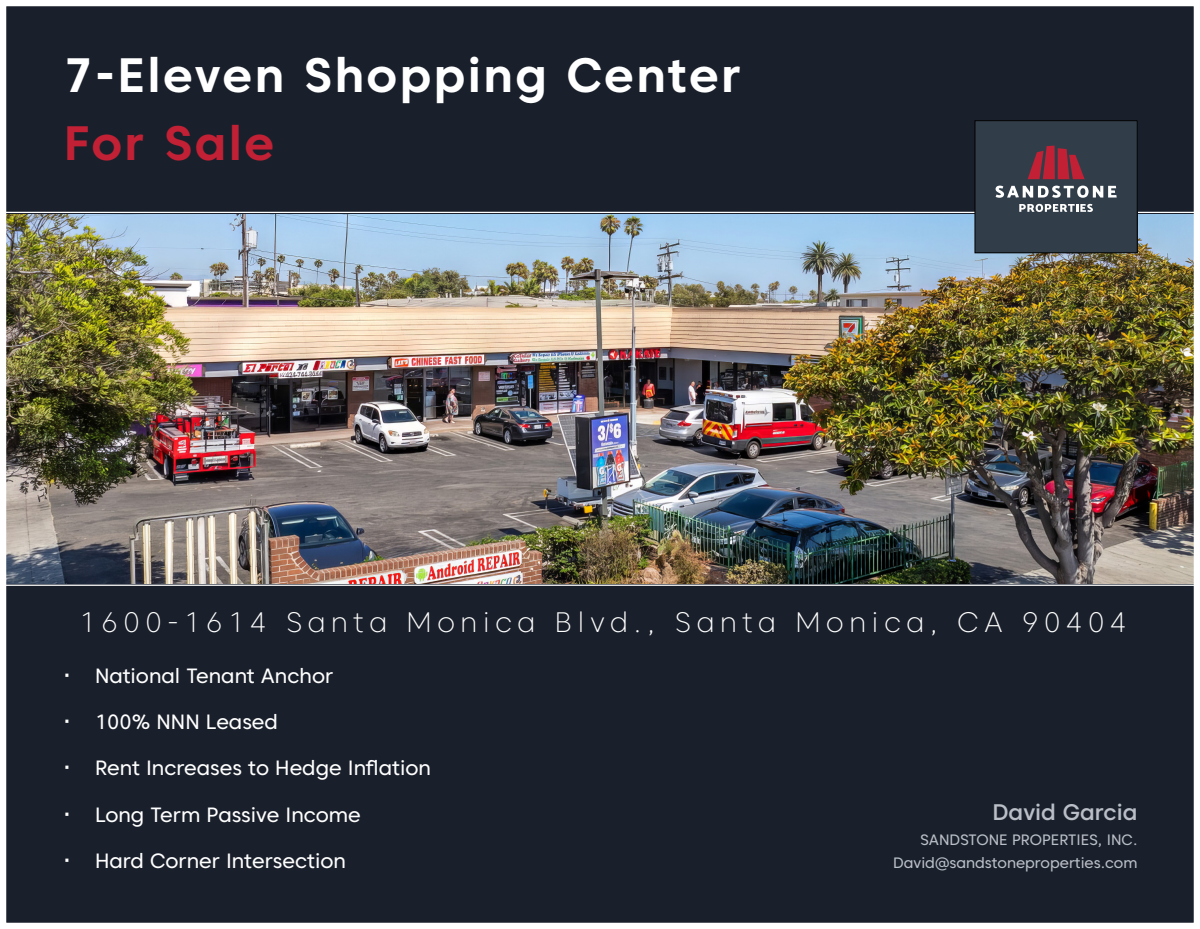
<style>
.page{position:relative;width:1200px;height:929px;background:#fff}
.page>*{position:absolute;margin:0;border:0;box-sizing:border-box;transform-origin:0 0}
.t1{font:700 48.12px "Caros";letter-spacing:.05em;color:#fff}
.t2{font:700 48.12px "Caros";letter-spacing:.05em;color:#c22035}
.Paragraph_Style_2{font:200 28.12px "Caros";letter-spacing:.2em;color:#fff}
.t3{font:500 22.5px "Caros";color:#babfc7}
.t4{font:20.62px "Caros";color:#fff}
.t5{font:15px "Caros";color:#babfc7}
</style>
<div class="page">
<img style="left:7px;top:213px;width:1186px;height:371px">
<div style="left:0;top:584px;width:1200px;height:344px;background:#1a202b"></div>
<div style="left:0;top:0;width:1200px;height:213px;background:#1a202b"></div>
<hr style="left:0;top:584px;width:1200px;height:1px;background:#fff">
<hr style="left:0;top:212px;width:1200px;height:1px;background:#fff">
<div style="left:0;top:0;width:1200px;height:928px;border:6px solid #fff"></div>
<div style="left:975px;top:121px;width:162px;height:132px;background:#313d49"></div>
<svg style="left:996px;top:185px;width:121px;height:13px"></svg>
<svg style="left:1019px;top:204px;width:74px;height:8px"></svg>
<svg style="left:1028px;top:145px;width:57px;height:34px"></svg>
<div style="left:975px;top:120px;width:163px;height:133px;border:1px solid #000"></div>
<p class="t1" style="left:64px;top:43px;width:679px">7-Eleven Shopping Center</p>
<p class="t2" style="left:64px;top:111px;width:212px">For Sale</p>
<p class="Paragraph_Style_2" style="left:80px;top:604px;width:1048px">1600-1614 Santa Monica Blvd., Santa Monica, CA 90404</p>
<p class="t4" style="left:95px;top:662px;width:240px">National Tenant Anchor</p>
<p class="t4" style="left:95px;top:708px;width:184px">100% NNN Leased</p>
<p class="t4" style="left:95px;top:754px;width:337px">Rent Increases to Hedge Inflation</p>
<p class="t4" style="left:95px;top:800px;width:267px">Long Term Passive Income</p>
<p class="t4" style="left:95px;top:847px;width:252px">Hard Corner Intersection</p>
<p class="t3" style="left:993px;top:797px;width:146px">David Garcia</p>
<p class="t5" style="left:920px;top:830px;width:219px">SANDSTONE PROPERTIES, INC.</p>
<p class="t5" style="left:893px;top:852px;width:246px">David@sandstoneproperties.com</p>
</div>
